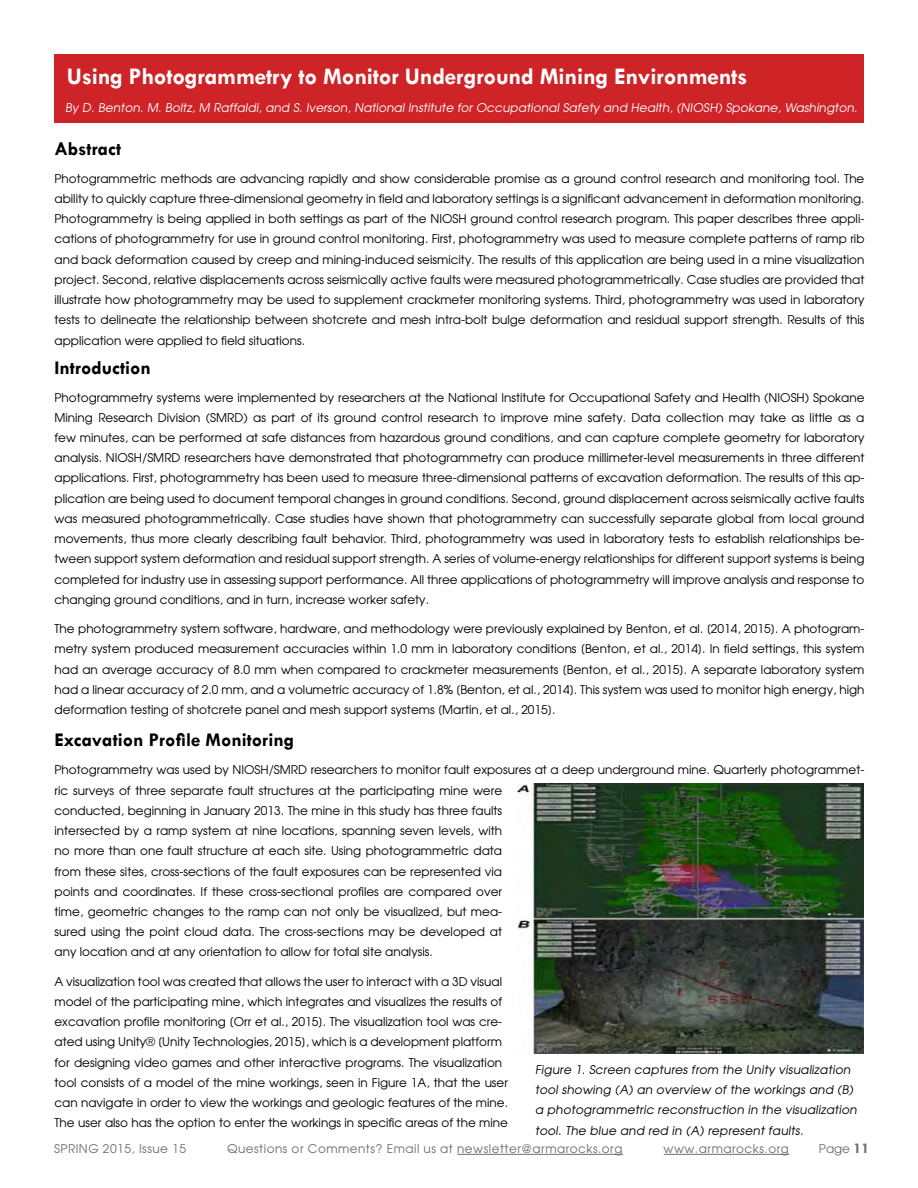
<style>
.page{position:relative;width:918px;height:1188px;background:#fff}
.page>*{position:absolute;margin:0;border:0;box-sizing:border-box;transform-origin:0 0}
.t1{font:700 24px "Tw Cen";letter-spacing:-.01em;color:#fff}
.t2{font:700 19.5px "Tw Cen";color:#000}
.t3{font:12px/20.2px "Avant Garde";color:#000;text-align:justify}
.t4{font:12px "Avant Garde";color:#fff}
.t5{font:12px "Avant Garde";letter-spacing:.04em;color:#6d6e71}
.s1{font-family:"Tw Cen";font-weight:700;font-size:15px}
</style>
<div class="page">
<hr style="left:457px;top:1154px;width:166px;height:1px;background:#6d6e71">
<hr style="left:664px;top:1154px;width:125px;height:1px;background:#6d6e71">
<div style="left:54px;top:54px;width:810px;height:68px;background:#ce2327"></div>
<img style="left:517px;top:784px;width:347px;height:270px">
<h1 class="t1" style="left:67px;top:62px;width:682px">Using Photogrammetry to Monitor Underground Mining Environments</h1>
<p class="t4" style="left:65px;top:100px;width:796px">By D. Benton. M. Boltz, M Raffaldi, and S. Iverson, National Institute for Occupational Safety and Health, (NIOSH) Spokane, Washington.</p>
<h2 class="t2" style="left:55px;top:137px;width:68px">Abstract</h2>
<p class="t3" style="left:55px;top:168px;width:812px">Photogrammetric methods are advancing rapidly and show considerable promise as a ground control research and monitoring tool. The ability to quickly capture three-dimensional geometry in field and laboratory settings is a significant advancement in deformation monitoring.<br>Photogrammetry is being applied in both settings as part of the NIOSH ground control research program. This paper describes three appli&shy;cations of photogrammetry for use in ground control monitoring. First, photogrammetry was used to measure complete patterns of ramp rib and back deformation caused by creep and mining-induced seismicity. The results of this application are being used in a mine visualization project. Second, relative displacements across seismically active faults were measured photogrammetrically. Case studies are provided that illustrate how photogrammetry may be used to supplement crackmeter monitoring systems. Third, photogrammetry was used in laboratory tests to delineate the relationship between shotcrete and mesh intra-bolt bulge deformation and residual support strength. Results of this application were applied to field situations.</p>
<h2 class="t2" style="left:55px;top:356px;width:98px">Introduction</h2>
<p class="t3" style="left:55px;top:387px;width:812px">Photogrammetry systems were implemented by researchers at the National Institute for Occupational Safety and Health (NIOSH) Spokane Mining Research Division (SMRD) as part of its ground control research to improve mine safety. Data collection may take as little as a few minutes, can be performed at safe distances from hazardous ground conditions, and can capture complete geometry for laboratory analysis. NIOSH/SMRD researchers have demonstrated that photogrammetry can produce millimeter-level measurements in three different applications. First, photogrammetry has been used to measure three-dimensional patterns of excavation deformation. The results of this ap&shy;plication are being used to document temporal changes in ground conditions. Second, ground displacement across seismically active faults was measured photogrammetrically. Case studies have shown that photogrammetry can successfully separate global from local ground movements, thus more clearly describing fault behavior. Third, photogrammetry was used in laboratory tests to establish relationships be&shy;tween support system deformation and residual support strength. A series of volume-energy relationships for different support systems is being completed for industry use in assessing support performance. All three applications of photogrammetry will improve analysis and response to changing ground conditions, and in turn, increase worker safety.</p>
<p class="t3" style="left:55px;top:618px;width:812px">The photogrammetry system software, hardware, and methodology were previously explained by Benton, et al. [2014, 2015]. A photogram&shy;metry system produced measurement accuracies within 1.0 mm in laboratory conditions [Benton, et al., 2014]. In field settings, this system had an average accuracy of 8.0 mm when compared to crackmeter measurements [Benton, et al., 2015]. A separate laboratory system had a linear accuracy of 2.0 mm, and a volumetric accuracy of 1.8% [Benton, et al., 2014]. This system was used to monitor high energy, high deformation testing of shotcrete panel and mesh support systems [Martin, et al., 2015].</p>
<h2 class="t2" style="left:55px;top:729px;width:241px">Excavation Profile Monitoring</h2>
<p class="t3" style="left:55px;top:760px;width:811px;text-align:left">Photogrammetry was used by NIOSH/SMRD researchers to monitor fault exposures at a deep underground mine. Quarterly photogrammet&shy;ric surveys of three separate fault structures at the participating mine were<br>conducted, beginning in January 2013. The mine in this study has three faults<br>intersected by a ramp system at nine locations, spanning seven levels, with<br>no more than one fault structure at each site. Using photogrammetric data<br>from these sites, cross-sections of the fault exposures can be represented via<br>points and coordinates. If these cross-sectional profiles are compared over<br>time, geometric changes to the ramp can not only be visualized, but mea-<br>sured using the point cloud data. The cross-sections may be developed at<br>any location and at any orientation to allow for total site analysis.</p>
<p class="t3" style="left:55px;top:971px;width:455px;text-align:left">A visualization tool was created that allows the user to interact with a 3D visual model of the participating mine, which integrates and visualizes the results of excavation profile monitoring [Orr et al., 2015]. The visualization tool was cre&shy;ated using Unity® [Unity Technologies, 2015], which is a development platform for designing video games and other interactive programs. The visualization tool consists of a model of the mine workings, seen in Figure 1A, that the user can navigate in order to view the workings and geologic features of the mine.<br>The user also has the option to enter the workings in specific areas of the mine</p>
<p class="t3" style="left:535px;top:1059px;width:325px;text-align:left">Figure 1. Screen captures from the Unity visualization tool showing (A) an overview of the workings and (B) a photogrammetric reconstruction in the visualization tool. The blue and red in (A) represent faults.</p>
<p class="t5" style="left:54px;top:1141px;width:133px">SPRING 2015, Issue 15</p>
<p class="t5" style="left:227px;top:1141px;width:397px">Questions or Comments? Email us at newsletter@armarocks.org</p>
<p class="t5" style="left:664px;top:1141px;width:127px">www.armarocks.org</p>
<p class="t5" style="left:819px;top:1141px;width:52px">Page <span class="s1">11</span></p>
</div>
